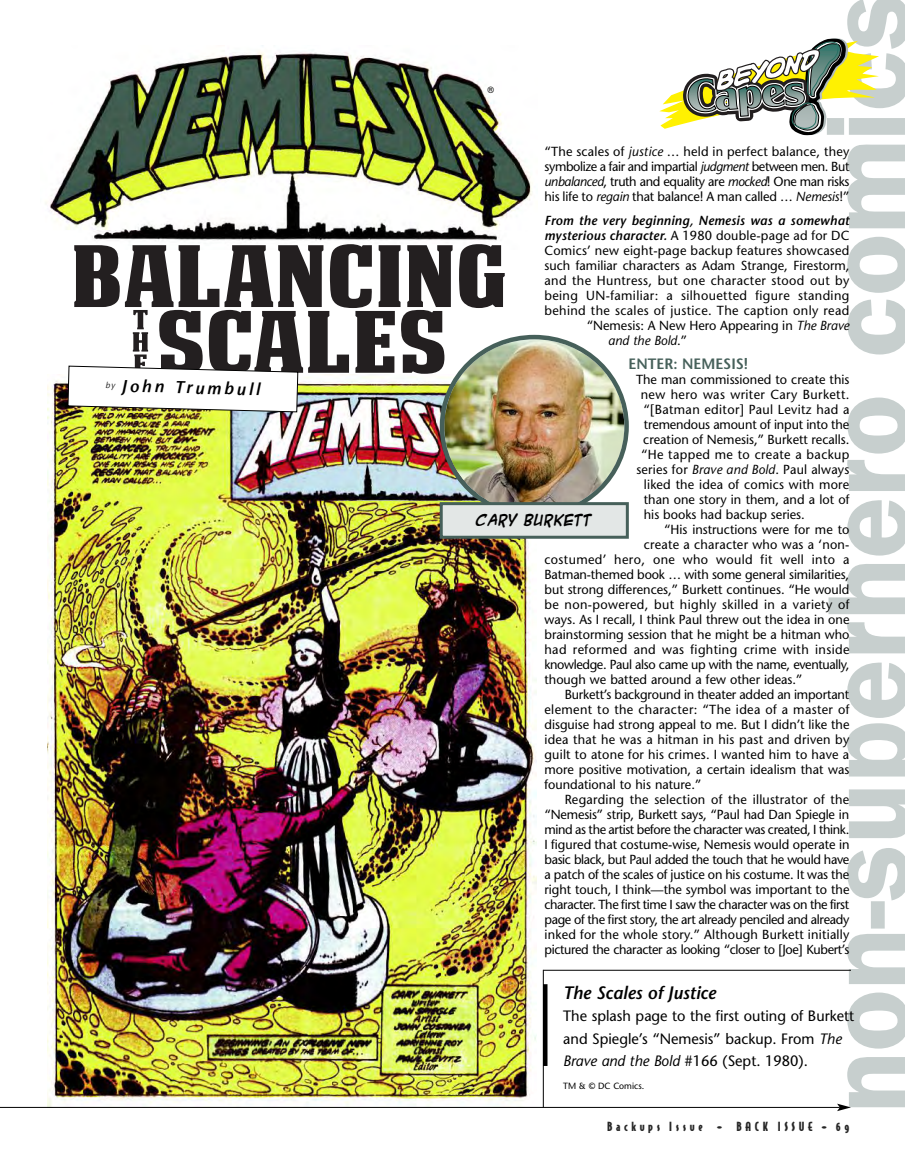
<style>
.page{position:relative;width:905px;height:1175px;background:#fff}
.page>*{position:absolute;margin:0;border:0;box-sizing:border-box;transform-origin:0 0}
.t1{font:italic 600 18px "Stone Sans";color:#000}
.t2{font:italic 600 17.25px "Stone Sans";color:#000}
.t3{font:15px/22.5px "Stone Sans";color:#000}
.t4{font:600 15px "Stone Sans";color:#46605a}
.t5{font:700 13.5px "ACME Secret Agent";color:#000}
.t6{font:13.2px/15px "Stone Sans";color:#000;text-align:justify}
.t7{font:13.2px "Stone Sans";letter-spacing:.03em;color:#000}
.t8{font:13.2px "Stone Sans";letter-spacing:-.03em;color:#000}
.t9{font:italic 600 13.2px "Stone Sans";letter-spacing:.015em;color:#000}
.t10{font:italic 13.2px "Stone Sans";color:#000}
.t11{font:12px "Bodega Sans Black Oldstyle";letter-spacing:.31em;color:#262626}
.t12{font:9px "Stone Sans";color:#000}
.s1{font-weight:400;font-size:8.55px;color:#262626}
.s2{font-style:italic}
.s3{font-weight:600;font-style:italic}
.s4{font-style:normal}
</style>
<div class="page">
<svg style="left:826px;top:0;width:78px;height:1107px"></svg>
<img style="left:47px;top:379px;width:490px;height:728px">
<hr style="left:0;top:1107px;width:839px;height:1px;background:#000">
<svg style="left:837px;top:1103px;width:13px;height:8px"></svg>
<hr style="left:543px;top:984px;width:4px;height:82px;background:#000">
<img style="left:45px;top:45px;width:487px;height:196px">
<div style="left:442px;top:505px;width:184px;height:31px;background:#e3e7e6"></div>
<div style="left:440px;top:502px;width:188px;height:37px;border:3px solid #46605a"></div>
<svg style="left:659px;top:35px;width:220px;height:109px"></svg>
<hr style="left:543px;top:969px;width:308px;height:1px;background:#000">
<hr style="left:543px;top:969px;width:1px;height:138px;background:#000">
<img style="left:67px;top:244px;width:561px;height:274px">
<h2 class="t2" style="left:106px;top:378px;width:156px;rotate:2deg"><span class="s1">by</span> John Trumbull</h2>
<p class="t12" style="left:487px;top:86px;width:8px">®</p>
<p class="t6" style="left:544px;top:145px;width:306px">“The scales of <span class="s2">justice</span> … held in perfect balance, they symbolize a fair and impartial <span class="s2">judgment</span> between men. But <span class="s2">unbalanced</span>, truth and equality are <span class="s2">mocked</span>! One man risks his life to <span class="s2">regain</span> that balance! A man called … <span class="s2">Nemesis</span>!”</p>
<p class="t9" style="left:544px;top:215px;width:306px">From the very beginning, Nemesis was a somewhat</p>
<p class="t6" style="left:544px;top:229px;width:306px"><span class="s3">mysterious character.</span> A 1980 double-page ad for DC</p>
<p class="t6" style="left:544px;top:244px;width:306px">Comics’ new eight-page backup features showcased</p>
<p class="t6" style="left:544px;top:259px;width:306px">such familiar characters as Adam Strange, Firestorm,</p>
<p class="t7" style="left:544px;top:275px;width:306px">and the Huntress, but one character stood out by</p>
<p class="t7" style="left:544px;top:290px;width:306px">being UN-familiar: a silhouetted figure standing</p>
<p class="t7" style="left:544px;top:305px;width:306px">behind the scales of justice. The caption only read</p>
<p class="t6" style="left:587px;top:319px;width:264px">“Nemesis: A New Hero Appearing in <span class="s2">The Brave</span></p>
<p class="t10" style="left:608px;top:335px;width:80px">and the Bold<span class="s4">.”</span></p>
<p class="t4" style="left:628px;top:358px;width:121px">ENTER: NEMESIS!</p>
<p class="t6" style="left:636px;top:373px;width:215px">The man commissioned to create this</p>
<p class="t7" style="left:640px;top:389px;width:210px">new hero was writer Cary Burkett.</p>
<p class="t7" style="left:643px;top:404px;width:207px">“[Batman editor] Paul Levitz had a</p>
<p class="t6" style="left:643px;top:418px;width:207px">tremendous amount of input into the</p>
<p class="t6" style="left:643px;top:433px;width:208px">creation of Nemesis,” Burkett recalls.</p>
<p class="t7" style="left:641px;top:449px;width:210px">“He tapped me to create a backup</p>
<p class="t6" style="left:636px;top:463px;width:214px">series for <span class="s2">Brave and Bold</span>. Paul always</p>
<p class="t6" style="left:643px;top:478px;width:207px">liked the idea of comics with more</p>
<p class="t6" style="left:643px;top:493px;width:207px">than one story in them, and a lot of</p>
<p class="t6" style="left:643px;top:508px;width:162px">his books had backup series.</p>
<p class="t6" style="left:664px;top:523px;width:187px">“His instructions were for me to</p>
<p class="t6" style="left:643px;top:538px;width:207px">create a character who was a ‘non-</p>
<p class="t7" style="left:544px;top:554px;width:306px">costumed’ hero, one who would fit well into a</p>
<p class="t6" style="left:544px;top:568px;width:306px">Batman-themed book … with some general similarities,</p>
<p class="t6" style="left:544px;top:583px;width:306px">but strong differences,” Burkett continues. “He would</p>
<p class="t7" style="left:544px;top:599px;width:306px">be non-powered, but highly skilled in a variety of</p>
<p class="t6" style="left:544px;top:613px;width:306px">ways. As I recall, I think Paul threw out the idea in one</p>
<p class="t6" style="left:544px;top:628px;width:306px">brainstorming session that he might be a hitman who</p>
<p class="t7" style="left:544px;top:644px;width:306px">had reformed and was fighting crime with inside</p>
<p class="t8" style="left:544px;top:659px;width:306px">knowledge. Paul also came up with the name, eventually,</p>
<p class="t6" style="left:544px;top:673px;width:259px">though we batted around a few other ideas.”</p>
<p class="t6" style="left:564px;top:688px;width:286px">Burkett’s background in theater added an important</p>
<p class="t7" style="left:544px;top:704px;width:306px">element to the character: “The idea of a master of</p>
<p class="t6" style="left:544px;top:718px;width:306px">disguise had strong appeal to me. But I didn’t like the</p>
<p class="t6" style="left:544px;top:733px;width:306px">idea that he was a hitman in his past and driven by</p>
<p class="t6" style="left:544px;top:748px;width:306px">guilt to atone for his crimes. I wanted him to have a</p>
<p class="t6" style="left:544px;top:763px;width:306px">more positive motivation, a certain idealism that was</p>
<p class="t6" style="left:544px;top:778px;width:158px">foundational to his nature.”</p>
<p class="t6" style="left:564px;top:793px;width:286px">Regarding the selection of the illustrator of the</p>
<p class="t6" style="left:544px;top:808px;width:306px">“Nemesis” strip, Burkett says, “Paul had Dan Spiegle in</p>
<p class="t8" style="left:544px;top:824px;width:306px">mind as the artist before the character was created, I think.</p>
<p class="t6" style="left:544px;top:838px;width:306px">I figured that costume-wise, Nemesis would operate in</p>
<p class="t8" style="left:544px;top:854px;width:306px">basic black, but Paul added the touch that he would have</p>
<p class="t6" style="left:544px;top:868px;width:306px">a patch of the scales of justice on his costume. It was the</p>
<p class="t6" style="left:544px;top:883px;width:306px">right touch, I think—the symbol was important to the</p>
<p class="t8" style="left:544px;top:899px;width:306px">character. The first time I saw the character was on the first</p>
<p class="t8" style="left:544px;top:914px;width:306px">page of the first story, the art already penciled and already</p>
<p class="t6" style="left:544px;top:928px;width:306px">inked for the whole story.” Although Burkett initially</p>
<p class="t8" style="left:544px;top:944px;width:306px">pictured the character as looking “closer to [Joe] Kubert’s</p>
<p class="t5" style="left:476px;top:512px;width:117px">CARY BURKETT</p>
<h1 class="t1" style="left:563px;top:985px;width:154px">The Scales of Justice</h1>
<p class="t3" style="left:563px;top:1006px;width:292px">The splash page to the first outing of Burkett and Spiegle’s “Nemesis” backup. From <span class="s2">The<br>Brave and the Bold</span> #166 (Sept. 1980).</p>
<p class="t12" style="left:563px;top:1082px;width:83px">TM &amp; © DC Comics.</p>
<p class="t11" style="left:607px;top:1120px;width:244px">Backups Issue • BACK ISSUE • 69</p>
</div>
